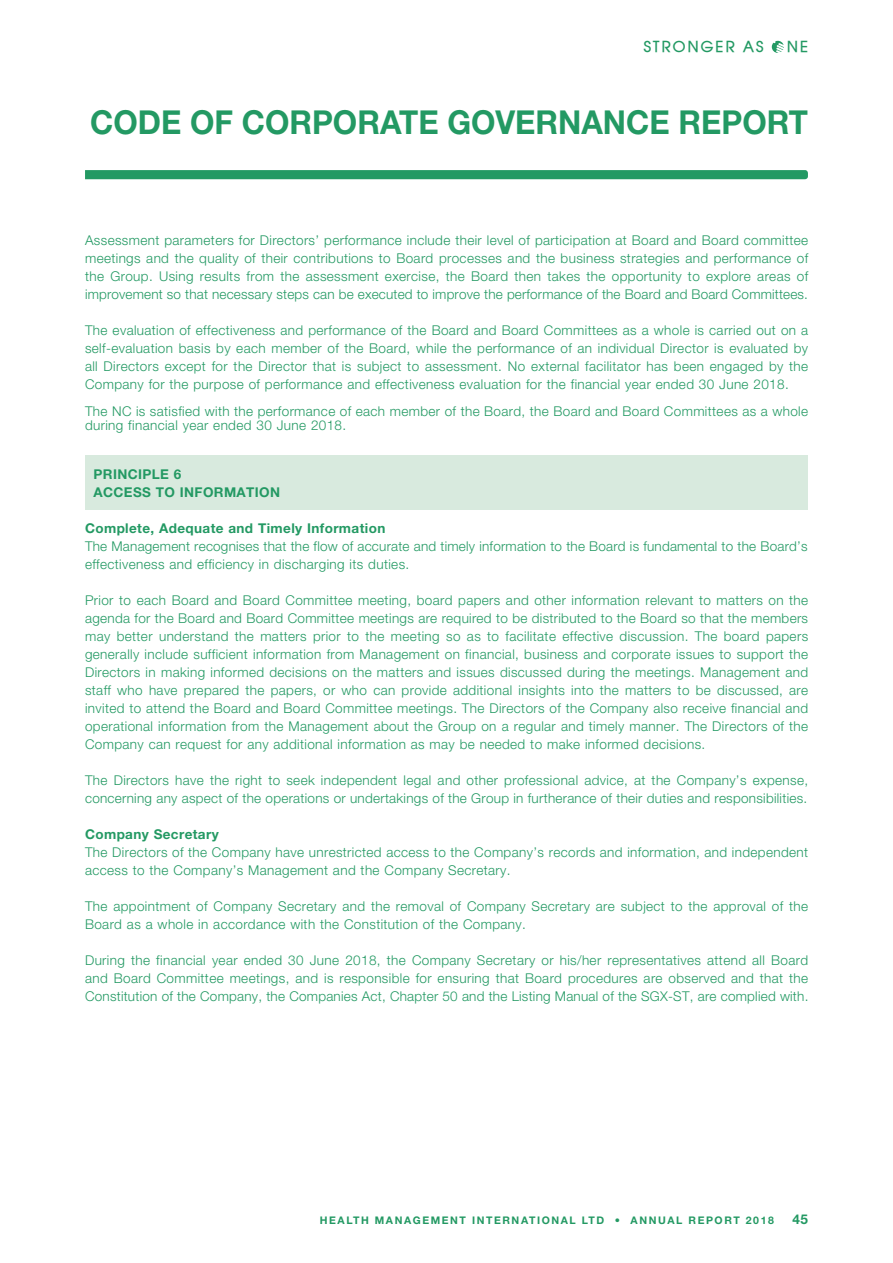
<style>
.page{position:relative;width:893px;height:1263px;background:#fff}
.page>*{position:absolute;margin:0;border:0;box-sizing:border-box;transform-origin:0 0}
.t1{font:700 33px "Helvetica Neue LT Std";color:#239963;scale:.95 1}
.t2{font:700 15px "Atilla";letter-spacing:.15em;color:#239963}
._00_E_Body_Text{font:300 13.5px/18px "Helvetica Neue LT Std";letter-spacing:.03em;color:#239963}
._00_E_Body_Text-2{font:700 13.5px "Helvetica Neue LT Std";letter-spacing:.03em;color:#239963}
.t3{font:700 10.5px "Helvetica Neue LT Std";letter-spacing:.15em;color:#239963}
</style>
<div class="page">
<div style="left:85px;top:455px;width:723px;height:54px;background:#d8eade"></div>
<svg style="left:85px;top:170px;width:723px;height:9px;background:#259a64"></svg>
<svg style="left:772px;top:41px;width:12px;height:12px"></svg>
<p class="t2" style="left:644px;top:36px;width:121px">STRONGER AS</p>
<p class="t2" style="left:787px;top:36px;width:22px">NE</p>
<h1 class="t1" style="left:90px;top:102px;width:757px">CODE OF CORPORATE GOVERNANCE REPORT</h1>
<p class="_00_E_Body_Text" style="left:85px;top:231px;width:725px;text-align:justify">Assessment parameters for Directors’ performance include their level of participation at Board and Board committee meetings and the quality of their contributions to Board processes and the business strategies and performance of the Group. Using results from the assessment exercise, the Board then takes the opportunity to explore areas of improvement so that necessary steps can be executed to improve the performance of the Board and Board Committees.</p>
<p class="_00_E_Body_Text" style="left:85px;top:321px;width:725px;text-align:justify">The evaluation of effectiveness and performance of the Board and Board Committees as a whole is carried out on a self-evaluation basis by each member of the Board, while the performance of an individual Director is evaluated by all Directors except for the Director that is subject to assessment. No external facilitator has been engaged by the Company for the purpose of performance and effectiveness evaluation for the financial year ended 30 June 2018.</p>
<p class="_00_E_Body_Text" style="left:85px;top:404px;width:725px;line-height:13.5px">The NC is satisfied with the performance of each member of the Board, the Board and Board Committees as a whole during financial year ended 30 June 2018.</p>
<p class="_00_E_Body_Text-2" style="left:94px;top:466px;width:89px">PRINCIPLE 6</p>
<p class="_00_E_Body_Text-2" style="left:94px;top:484px;width:188px">ACCESS TO INFORMATION</p>
<p class="_00_E_Body_Text-2" style="left:85px;top:520px;width:302px">Complete, Adequate and Timely Information</p>
<p class="_00_E_Body_Text" style="left:85px;top:537px;width:724px">The Management recognises that the flow of accurate and timely information to the Board is fundamental to the Board’s effectiveness and efficiency in discharging its duties.</p>
<p class="_00_E_Body_Text" style="left:85px;top:591px;width:725px;text-align:justify">Prior to each Board and Board Committee meeting, board papers and other information relevant to matters on the agenda for the Board and Board Committee meetings are required to be distributed to the Board so that the members may better understand the matters prior to the meeting so as to facilitate effective discussion. The board papers generally include sufficient information from Management on financial, business and corporate issues to support the Directors in making informed decisions on the matters and issues discussed during the meetings. Management and staff who have prepared the papers, or who can provide additional insights into the matters to be discussed, are invited to attend the Board and Board Committee meetings. The Directors of the Company also receive financial and operational information from the Management about the Group on a regular and timely manner. The Directors of the Company can request for any additional information as may be needed to make informed decisions.</p>
<p class="_00_E_Body_Text" style="left:85px;top:771px;width:725px">The Directors have the right to seek independent legal and other professional advice, at the Company’s expense, concerning any aspect of the operations or undertakings of the Group in furtherance of their duties and responsibilities.</p>
<p class="_00_E_Body_Text-2" style="left:85px;top:826px;width:135px">Company Secretary</p>
<p class="_00_E_Body_Text" style="left:85px;top:843px;width:725px">The Directors of the Company have unrestricted access to the Company’s records and information, and independent access to the Company’s Management and the Company Secretary.</p>
<p class="_00_E_Body_Text" style="left:85px;top:897px;width:725px">The appointment of Company Secretary and the removal of Company Secretary are subject to the approval of the<br>Board as a whole in accordance with the Constitution of the Company.</p>
<p class="_00_E_Body_Text" style="left:85px;top:951px;width:725px;text-align:justify">During the financial year ended 30 June 2018, the Company Secretary or his/her representatives attend all Board and Board Committee meetings, and is responsible for ensuring that Board procedures are observed and that the Constitution of the Company, the Companies Act, Chapter 50 and the Listing Manual of the SGX-ST, are complied with.</p>
<p class="t3" style="left:320px;top:1213px;width:456px">HEALTH MANAGEMENT INTERNATIONAL LTD • ANNUAL REPORT 2018</p>
<p class="_00_E_Body_Text-2" style="left:792px;top:1211px;width:17px">45</p>
</div>
